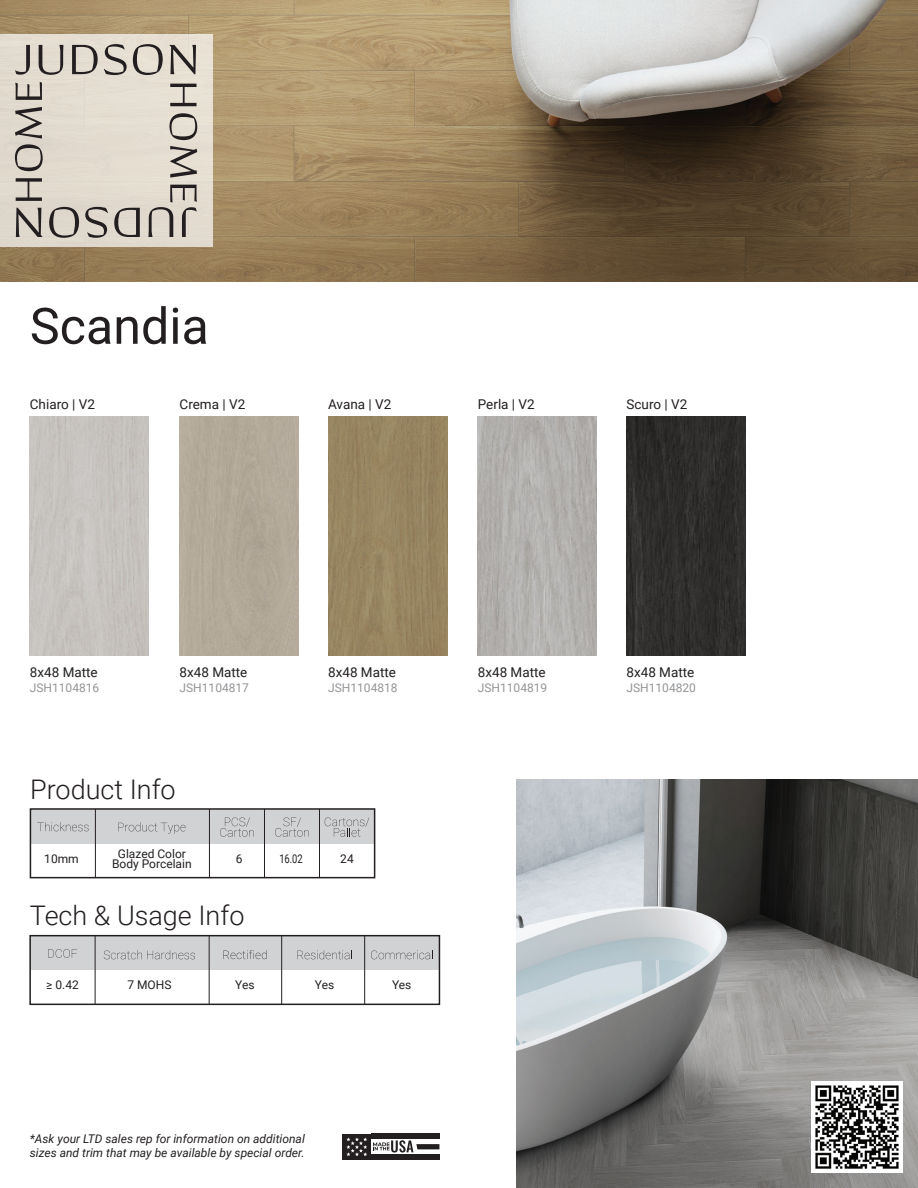
<style>
.page{position:relative;width:918px;height:1188px;background:#fff}
.page>*{position:absolute;margin:0;border:0;box-sizing:border-box;transform-origin:0 0}
.t1{font:50.25px "Roboto";color:#231f20}
.t2{font:300 27px "Roboto";color:#231f20}
.t3{font:13.5px "Roboto";color:#231f20}
.t4{font:italic 12px/14.4px "Roboto";color:#231f20}
.t5{font:12px "Roboto";color:#939598}
.t6{font:12px/10.5px "Roboto";color:#231f20;text-align:center}
.t7{font:12px "Roboto";color:#231f20;scale:.78 1}
</style>
<div class="page">
<img style="left:517px;top:780px;width:401px;height:408px">
<img style="left:0;top:0;width:918px;height:282px">
<div style="left:0;top:35px;width:212px;height:212px;background:#e3dcd0"></div>
<svg style="left:15px;top:45px;width:15px;height:30px"></svg>
<svg style="left:39px;top:45px;width:24px;height:30px"></svg>
<svg style="left:72px;top:45px;width:26px;height:29px"></svg>
<svg style="left:104px;top:44px;width:23px;height:31px"></svg>
<svg style="left:133px;top:44px;width:30px;height:31px"></svg>
<svg style="left:169px;top:45px;width:27px;height:29px"></svg>
<svg style="left:114px;top:208px;width:26px;height:29px"></svg>
<svg style="left:85px;top:207px;width:23px;height:31px"></svg>
<svg style="left:49px;top:207px;width:30px;height:31px"></svg>
<svg style="left:16px;top:208px;width:26px;height:29px"></svg>
<svg style="left:170px;top:84px;width:27px;height:22px"></svg>
<svg style="left:169px;top:113px;width:28px;height:27px"></svg>
<svg style="left:170px;top:146px;width:27px;height:32px"></svg>
<svg style="left:148px;top:185px;width:49px;height:52px"></svg>
<svg style="left:16px;top:178px;width:26px;height:23px"></svg>
<svg style="left:15px;top:107px;width:28px;height:64px"></svg>
<svg style="left:15px;top:82px;width:27px;height:18px"></svg>
<img style="left:812px;top:1082px;width:91px;height:91px">
<div style="left:328px;top:417px;width:119px;height:238px;background:#978561"></div>
<img style="left:627px;top:417px;width:119px;height:238px">
<div style="left:30px;top:417px;width:119px;height:238px;background:#c6c3bf"></div>
<div style="left:180px;top:417px;width:119px;height:238px;background:#b2a999"></div>
<img style="left:478px;top:417px;width:119px;height:238px">
<div style="left:343px;top:1134px;width:28px;height:26px;background:#231f20"></div>
<div style="left:371px;top:1134px;width:68px;height:5px;background:#231f20"></div>
<div style="left:371px;top:1154px;width:68px;height:6px;background:#231f20"></div>
<svg style="left:346px;top:1137px;width:21px;height:19px"></svg>
<svg style="left:373px;top:1140px;width:66px;height:13px"></svg>
<div style="left:30px;top:809px;width:345px;height:34px;background:#d1d2d4"></div>
<div style="left:30px;top:808px;width:345px;height:70px;border:2px solid #231f20"></div>
<hr style="left:95px;top:809px;width:1px;height:69px;background:#231f20">
<hr style="left:209px;top:809px;width:1px;height:69px;background:#231f20">
<hr style="left:264px;top:809px;width:1px;height:69px;background:#231f20">
<hr style="left:319px;top:809px;width:1px;height:69px;background:#231f20">
<svg style="left:37px;top:822px;width:52px;height:9px"></svg>
<svg style="left:118px;top:822px;width:68px;height:12px"></svg>
<svg style="left:220px;top:817px;width:34px;height:20px"></svg>
<svg style="left:275px;top:817px;width:34px;height:20px"></svg>
<svg style="left:325px;top:817px;width:44px;height:20px"></svg>
<div style="left:30px;top:936px;width:409px;height:34px;background:#d1d2d4"></div>
<div style="left:29px;top:935px;width:411px;height:70px;border:2px solid #231f20"></div>
<hr style="left:95px;top:936px;width:1px;height:68px;background:#231f20">
<hr style="left:209px;top:936px;width:1px;height:68px;background:#231f20">
<hr style="left:281px;top:936px;width:1px;height:68px;background:#231f20">
<hr style="left:364px;top:936px;width:1px;height:68px;background:#231f20">
<svg style="left:48px;top:949px;width:29px;height:9px"></svg>
<svg style="left:104px;top:950px;width:91px;height:9px"></svg>
<svg style="left:297px;top:950px;width:55px;height:9px"></svg>
<svg style="left:371px;top:950px;width:62px;height:9px"></svg>
<svg style="left:223px;top:950px;width:44px;height:9px"></svg>
<h1 class="t1" style="left:30px;top:291px;width:180px">Scandia</h1>
<p class="t3" style="left:30px;top:395px;width:67px">Chiaro | V2</p>
<p class="t3" style="left:180px;top:395px;width:67px">Crema | V2</p>
<p class="t3" style="left:328px;top:395px;width:65px">Avana | V2</p>
<p class="t3" style="left:478px;top:395px;width:58px">Perla | V2</p>
<p class="t3" style="left:627px;top:395px;width:62px">Scuro | V2</p>
<p class="t3" style="left:30px;top:663px;width:69px">8x48 Matte</p>
<p class="t5" style="left:30px;top:679px;width:71px">JSH1104816</p>
<p class="t3" style="left:180px;top:663px;width:69px">8x48 Matte</p>
<p class="t5" style="left:180px;top:679px;width:71px">JSH1104817</p>
<h2 class="t2" style="left:30px;top:770px;width:147px">Product Info</h2>
<p class="t3" style="left:328px;top:663px;width:69px">8x48 Matte</p>
<p class="t5" style="left:328px;top:679px;width:71px">JSH1104818</p>
<p class="t6" style="left:44px;top:853px;width:36px">10mm</p>
<p class="t6" style="left:112px;top:848px;width:81px">Glazed Color<br>Body Porcelain</p>
<p class="t6" style="left:236px;top:853px;width:8px">6</p>
<p class="t7" style="left:279px;top:850px;width:32px">16.02</p>
<p class="t6" style="left:340px;top:853px;width:15px">24</p>
<h2 class="t2" style="left:30px;top:896px;width:216px">Tech &amp; Usage Info</h2>
<p class="t6" style="left:46px;top:979px;width:34px">≥ 0.42</p>
<p class="t6" style="left:127px;top:979px;width:46px">7 MOHS</p>
<p class="t6" style="left:235px;top:979px;width:21px">Yes</p>
<p class="t6" style="left:315px;top:979px;width:21px">Yes</p>
<p class="t6" style="left:392px;top:979px;width:21px">Yes</p>
<p class="t4" style="left:30px;top:1131px;width:277px">*Ask your LTD sales rep for information on additional sizes and trim that may be available by special order.</p>
<p class="t3" style="left:478px;top:663px;width:69px">8x48 Matte</p>
<p class="t5" style="left:478px;top:679px;width:71px">JSH1104819</p>
<p class="t3" style="left:627px;top:663px;width:69px">8x48 Matte</p>
<p class="t5" style="left:627px;top:679px;width:71px">JSH1104820</p>
</div>
